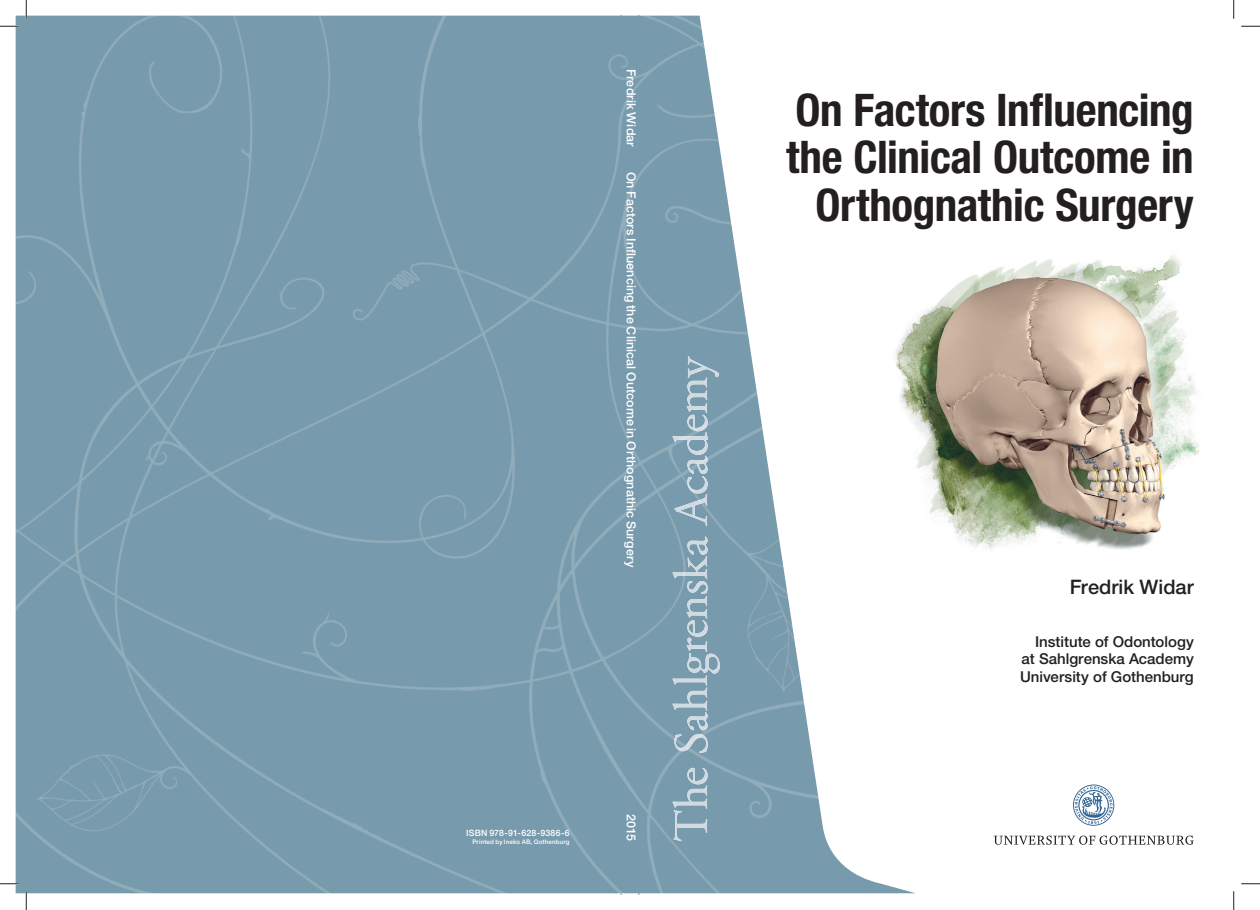
<style>
.page{position:relative;width:1260px;height:910px;background:#fff}
.page>*{position:absolute;margin:0;border:0;box-sizing:border-box;transform-origin:0 0}
.t1{font:700 condensed 45px/47.5px "Helvetica Neue LT Std";letter-spacing:-.01em;color:#231f20;text-align:right}
.t2{font:500 20px "Helvetica Neue LT Std";color:#231f20}
.t3{font:500 15px/17.5px "Helvetica Neue LT Std";color:#231f20;text-align:justify}
.t4{font:500 12.5px "Helvetica Neue LT Std";letter-spacing:.005em;color:#fff}
.t5{font:500 8.75px "Helvetica Neue LT Std";letter-spacing:.02em;color:#fff}
.t6{font:500 6.25px "Helvetica Neue LT Std";letter-spacing:.025em;color:#fff}
</style>
<div class="page">
<img style="left:16px;top:16px;width:898px;height:877px">
<svg style="left:1073px;top:785px;width:41px;height:41px"></svg>
<svg style="left:993px;top:836px;width:200px;height:9px"></svg>
<img style="left:672px;top:356px;width:46px;height:86px">
<img style="left:891px;top:251px;width:309px;height:303px">
<svg style="left:0;top:25px;width:19px;height:2px"></svg>
<svg style="left:1241px;top:25px;width:18px;height:2px"></svg>
<svg style="left:0;top:883px;width:19px;height:2px"></svg>
<svg style="left:1241px;top:883px;width:18px;height:2px"></svg>
<svg style="left:25px;top:0;width:2px;height:19px"></svg>
<svg style="left:25px;top:891px;width:2px;height:19px"></svg>
<svg style="left:1233px;top:0;width:1px;height:19px"></svg>
<svg style="left:1233px;top:891px;width:1px;height:19px"></svg>
<p class="t4" style="left:638px;top:69px;width:80px;rotate:90deg">Fredrik Widar</p>
<p class="t4" style="left:638px;top:172px;width:397px;rotate:90deg">On Factors Influencing the Clinical Outcome in Orthognathic Surgery</p>
<p class="t5" style="left:466px;top:828px;width:105px">ISBN 978-91-628-9386-6</p>
<p class="t6" style="left:472px;top:838px;width:99px">Printed by Ineko AB, Gothenburg</p>
<p class="t4" style="left:638px;top:814px;width:29px;rotate:90deg">2015</p>
<h1 class="t1" style="left:786px;top:85px;width:409px">On Factors Influencing the Clinical Outcome in<br>Orthognathic Surgery</h1>
<h2 class="t2" style="left:1069px;top:575px;width:125px">Fredrik Widar</h2>
<p class="t3" style="left:1019px;top:633px;width:175px;text-indent:15px">Institute of Odontology at Sahlgrenska Academy University of Gothenburg</p>
</div>
